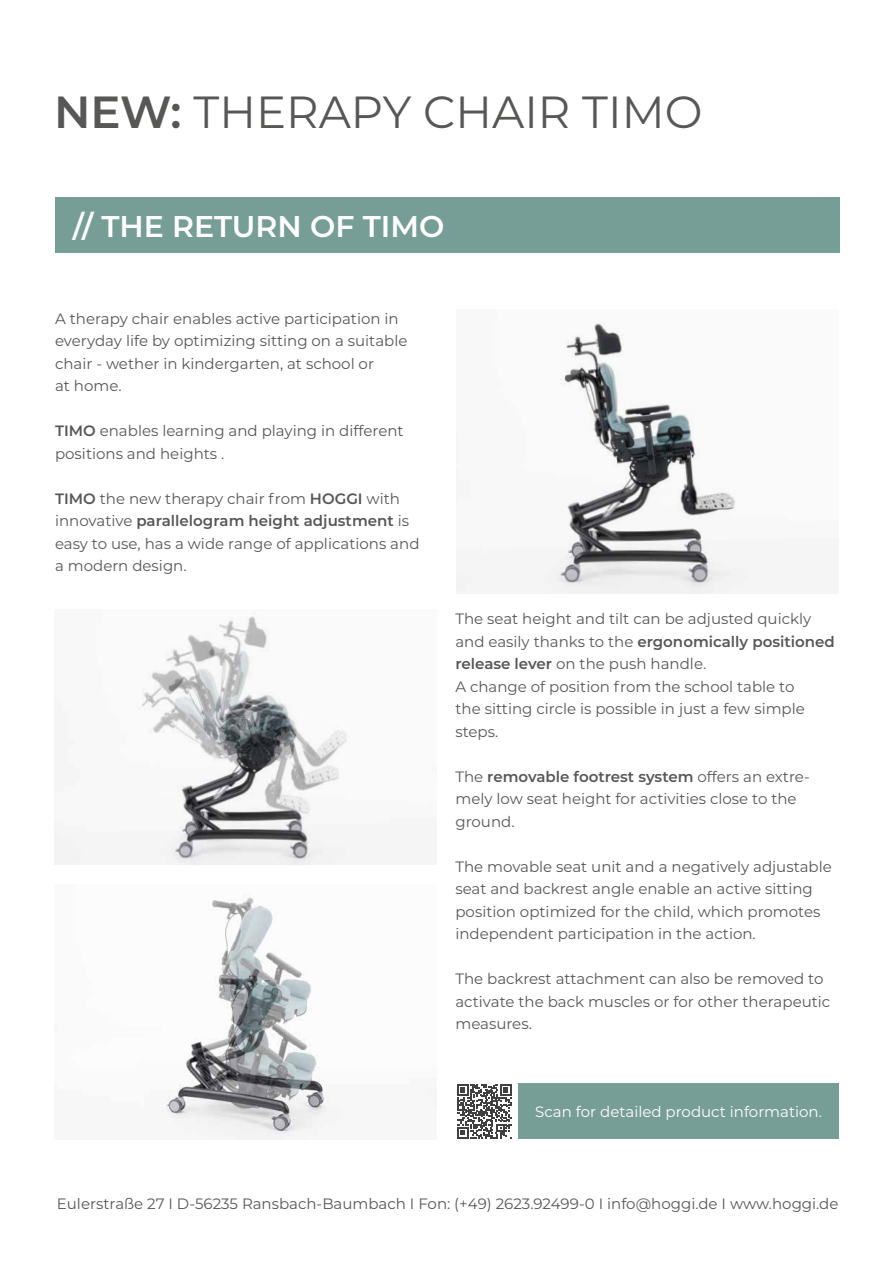
<style>
.page{position:relative;width:893px;height:1263px;background:#fff}
.page>*{position:absolute;margin:0;border:0;box-sizing:border-box;transform-origin:0 0}
.t1{font:45px "Montserrat";color:#575756}
.t2{font:600 30px "Montserrat";color:#fff}
.t3{font:15px/22.5px "Montserrat";color:#575756}
.t4{font:15px "Montserrat";color:#fff}
.s1{font-weight:600}
</style>
<div class="page">
<div style="left:55px;top:198px;width:784px;height:55px;background:#769e97"></div>
<img style="left:54px;top:613px;width:383px;height:252px">
<img style="left:164px;top:897px;width:165px;height:242px">
<img style="left:456px;top:323px;width:293px;height:271px">
<div style="left:518px;top:1084px;width:321px;height:55px;background:#769e97"></div>
<svg style="left:457px;top:1084px;width:54px;height:55px"></svg>
<h1 class="t1" style="left:54px;top:81px;width:650px"><span class="s1">NEW:</span> THERAPY CHAIR TIMO</h1>
<h2 class="t2" style="left:73px;top:205px;width:373px">// THE RETURN OF TIMO</h2>
<p class="t3" style="left:55px;top:307px;width:354px">A therapy chair enables active participation in everyday life by optimizing sitting on a suitable chair - wether in kindergarten, at school or<br>at home.</p>
<p class="t3" style="left:55px;top:419px;width:350px"><span class="s1">TIMO</span> enables learning and playing in different positions and heights .</p>
<p class="t3" style="left:55px;top:487px;width:366px"><span class="s1">TIMO</span> the new therapy chair from <span class="s1">HOGGI</span> with innovative <span class="s1">parallelogram height adjustment</span> is easy to use, has a wide range of applications and a modern design.</p>
<p class="t3" style="left:455px;top:607px;width:381px">The seat height and tilt can be adjusted quickly and easily thanks to the <span class="s1">ergonomically positioned release lever</span> on the push handle.<br>A change of position from the school table to<br>the sitting circle is possible in just a few simple steps.</p>
<p class="t3" style="left:455px;top:764px;width:356px">The <span class="s1">removable footrest system</span> offers an extre&shy;mely low seat height for activities close to the ground.</p>
<p class="t3" style="left:455px;top:854px;width:378px">The movable seat unit and a negatively adjustable seat and backrest angle enable an active sitting position optimized for the child, which promotes independent participation in the action.</p>
<p class="t3" style="left:455px;top:967px;width:376px">The backrest attachment can also be removed to activate the back muscles or for other therapeutic measures.</p>
<p class="t4" style="left:535px;top:1101px;width:288px">Scan for detailed product information.</p>
<p class="t3" style="left:57px;top:1191px;width:783px">Eulerstraße 27 I D-56235 Ransbach-Baumbach I Fon: (+49) 2623.92499-0 I info@hoggi.de I www.hoggi.de</p>
</div>
